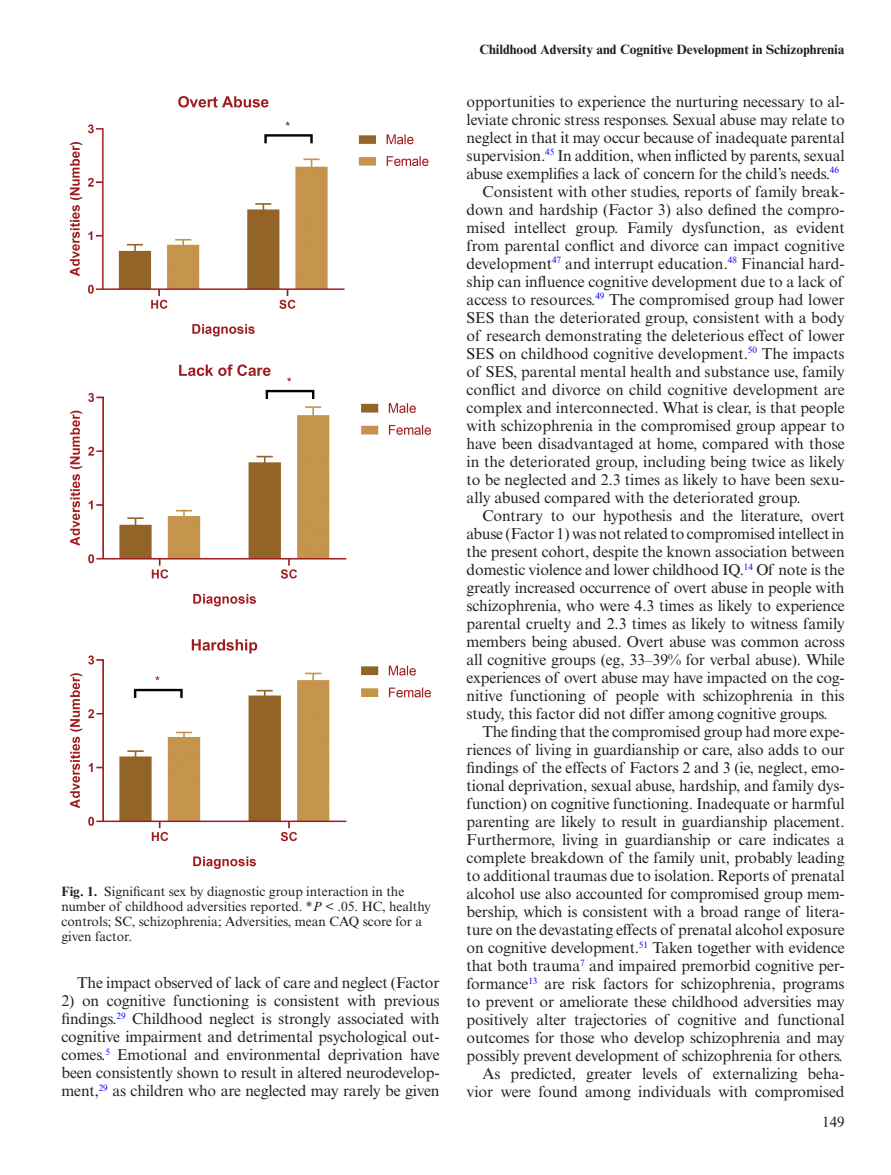
<style>
.page{position:relative;width:891px;height:1175px;background:#fff}
.page>*{position:absolute;margin:0;border:0;box-sizing:border-box;transform-origin:0 0}
.t1{font:15.75px/18px "Times New Roman MT Std";letter-spacing:-.01em;color:#231f20;text-align:justify}
.t2{font:15px "Times New Roman MT Std";color:#231f20}
.t3{font:13.5px/15px "Times New Roman MT Std";color:#231f20}
.t4{font:700 13.5px "Times New Roman MT Std";color:#231f20}
.s1{font-weight:700}
.s2{font-style:italic}
</style>
<div class="page">
<img style="left:70px;top:96px;width:361px;height:773px">
<p class="t3" style="left:62px;top:884px;width:371px"><span class="s1">Fig. 1.</span> Significant sex by diagnostic group interaction in the number of childhood adversities reported. *<span class="s2">P</span> &lt; .05. HC, healthy controls; SC, schizophrenia; Adversities, mean CAQ score for a given factor.</p>
<p class="t1" style="left:77px;top:973px;width:364px">The impact observed of lack of care and neglect (Factor</p>
<p class="t1" style="left:61px;top:991px;width:380px">2) on cognitive functioning is consistent with previous findings.<sup>29</sup> Childhood neglect is strongly associated with cognitive impairment and detrimental psychological out&shy;comes.<sup>5</sup> Emotional and environmental deprivation have been consistently shown to result in altered neurodevelop&shy;ment,<sup>29</sup> as children who are neglected may rarely be given</p>
<p class="t4" style="left:479px;top:41px;width:367px">Childhood Adversity and Cognitive Development in Schizophrenia</p>
<p class="t1" style="left:467px;top:92px;width:379px">opportunities to experience the nurturing necessary to al-</p>
<p class="t1" style="left:467px;top:110px;width:380px">leviate chronic stress responses. Sexual abuse may relate to</p>
<p class="t1" style="left:467px;top:128px;width:380px">neglect in that it may occur because of inadequate parental</p>
<p class="t1" style="left:467px;top:146px;width:379px">supervision.<sup>45</sup> In addition, when inflicted by parents, sexual</p>
<p class="t1" style="left:467px;top:164px;width:374px">abuse exemplifies a lack of concern for the child’s needs.<sup>46</sup></p>
<p class="t1" style="left:482px;top:182px;width:364px">Consistent with other studies, reports of family break-</p>
<p class="t1" style="left:467px;top:200px;width:380px">down and hardship (Factor 3) also defined the compro-</p>
<p class="t1" style="left:467px;top:218px;width:380px">mised intellect group. Family dysfunction, as evident</p>
<p class="t1" style="left:467px;top:236px;width:379px">from parental conflict and divorce can impact cognitive</p>
<p class="t1" style="left:467px;top:254px;width:380px">development<sup>47</sup> and interrupt education.<sup>48</sup> Financial hard-</p>
<p class="t1" style="left:466px;top:272px;width:378px">ship can influence cognitive development due to a lack of</p>
<p class="t1" style="left:466px;top:290px;width:380px">access to resources.<sup>49</sup> The compromised group had lower</p>
<p class="t1" style="left:466px;top:308px;width:379px">SES than the deteriorated group, consistent with a body</p>
<p class="t1" style="left:466px;top:326px;width:379px">of research demonstrating the deleterious effect of lower</p>
<p class="t1" style="left:466px;top:344px;width:380px">SES on childhood cognitive development.<sup>50</sup> The impacts</p>
<p class="t1" style="left:467px;top:362px;width:379px">of SES, parental mental health and substance use, family</p>
<p class="t1" style="left:467px;top:380px;width:380px">conflict and divorce on child cognitive development are</p>
<p class="t1" style="left:467px;top:398px;width:380px">complex and interconnected. What is clear, is that people</p>
<p class="t1" style="left:467px;top:416px;width:380px">with schizophrenia in the compromised group appear to</p>
<p class="t1" style="left:467px;top:434px;width:380px">have been disadvantaged at home, compared with those</p>
<p class="t1" style="left:467px;top:452px;width:380px">in the deteriorated group, including being twice as likely</p>
<p class="t1" style="left:467px;top:470px;width:380px">to be neglected and 2.3 times as likely to have been sexu-</p>
<p class="t1" style="left:467px;top:488px;width:336px">ally abused compared with the deteriorated group.</p>
<p class="t1" style="left:482px;top:506px;width:364px">Contrary to our hypothesis and the literature, overt</p>
<p class="t1" style="left:467px;top:524px;width:379px">abuse (Factor 1) was not related to compromised intellect in</p>
<p class="t1" style="left:467px;top:542px;width:380px">the present cohort, despite the known association between</p>
<p class="t1" style="left:467px;top:560px;width:380px">domestic violence and lower childhood IQ.<sup>14</sup> Of note is the</p>
<p class="t1" style="left:466px;top:578px;width:379px">greatly increased occurrence of overt abuse in people with</p>
<p class="t1" style="left:466px;top:596px;width:380px">schizophrenia, who were 4.3 times as likely to experience</p>
<p class="t1" style="left:466px;top:614px;width:379px">parental cruelty and 2.3 times as likely to witness family</p>
<p class="t1" style="left:466px;top:632px;width:380px">members being abused. Overt abuse was common across</p>
<p class="t1" style="left:466px;top:650px;width:379px">all cognitive groups (eg, 33–39% for verbal abuse). While</p>
<p class="t1" style="left:466px;top:668px;width:380px">experiences of overt abuse may have impacted on the cog-</p>
<p class="t1" style="left:466px;top:686px;width:379px">nitive functioning of people with schizophrenia in this</p>
<p class="t1" style="left:466px;top:704px;width:363px">study, this factor did not differ among cognitive groups.</p>
<p class="t1" style="left:482px;top:722px;width:364px">The finding that the compromised group had more expe-</p>
<p class="t1" style="left:466px;top:740px;width:379px">riences of living in guardianship or care, also adds to our</p>
<p class="t1" style="left:466px;top:758px;width:380px">findings of the effects of Factors 2 and 3 (ie, neglect, emo-</p>
<p class="t1" style="left:466px;top:776px;width:379px">tional deprivation, sexual abuse, hardship, and family dys-</p>
<p class="t1" style="left:466px;top:794px;width:379px">function) on cognitive functioning. Inadequate or harmful</p>
<p class="t1" style="left:466px;top:812px;width:379px">parenting are likely to result in guardianship placement.</p>
<p class="t1" style="left:466px;top:830px;width:379px">Furthermore, living in guardianship or care indicates a</p>
<p class="t1" style="left:466px;top:848px;width:380px">complete breakdown of the family unit, probably leading</p>
<p class="t1" style="left:466px;top:866px;width:380px">to additional traumas due to isolation. Reports of prenatal</p>
<p class="t1" style="left:466px;top:884px;width:380px">alcohol use also accounted for compromised group mem-</p>
<p class="t1" style="left:466px;top:902px;width:379px">bership, which is consistent with a broad range of litera-</p>
<p class="t1" style="left:466px;top:920px;width:380px">ture on the devastating effects of prenatal alcohol exposure</p>
<p class="t1" style="left:466px;top:938px;width:380px">on cognitive development.<sup>51</sup> Taken together with evidence</p>
<p class="t1" style="left:466px;top:956px;width:380px">that both trauma<sup>7</sup> and impaired premorbid cognitive per-</p>
<p class="t1" style="left:467px;top:974px;width:379px">formance<sup>13</sup> are risk factors for schizophrenia, programs</p>
<p class="t1" style="left:467px;top:992px;width:379px">to prevent or ameliorate these childhood adversities may</p>
<p class="t1" style="left:467px;top:1010px;width:379px">positively alter trajectories of cognitive and functional</p>
<p class="t1" style="left:467px;top:1028px;width:380px">outcomes for those who develop schizophrenia and may</p>
<p class="t1" style="left:467px;top:1046px;width:378px">possibly prevent development of schizophrenia for others.</p>
<p class="t1" style="left:482px;top:1064px;width:364px">As predicted, greater levels of externalizing beha-</p>
<p class="t1" style="left:467px;top:1082px;width:379px">vior were found among individuals with compromised</p>
<p class="t2" style="left:822px;top:1113px;width:24px">149</p>
</div>
